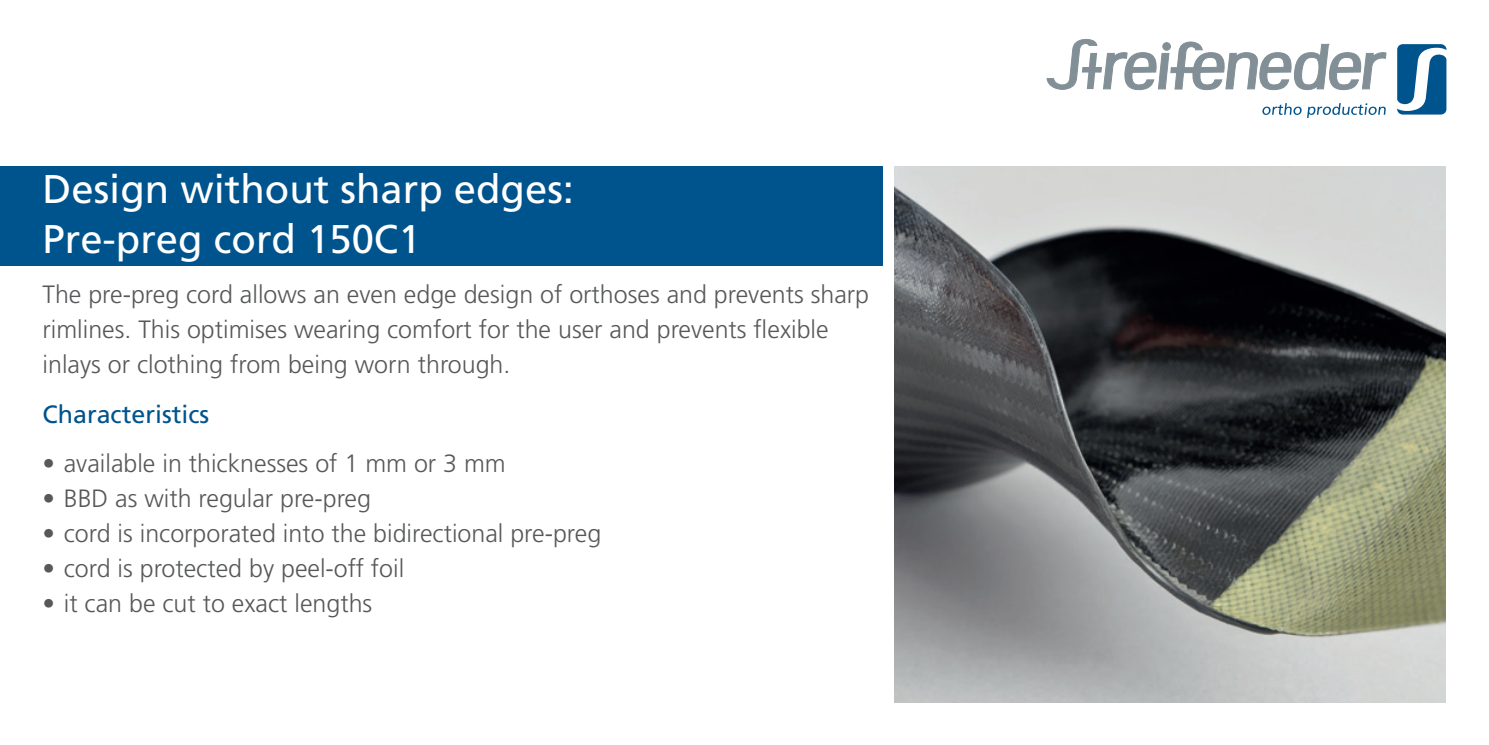
<style>
.page{position:relative;width:1489px;height:745px;background:#fff}
.page>*{position:absolute;margin:0;border:0;box-sizing:border-box;transform-origin:0 0}
.t1{font:40px/50px "Frutiger LT";color:#fff}
.t2{font:300 25px/35px "Frutiger LT";color:#57585a}
.t3{font:25px "Frutiger LT";color:#00548e}
</style>
<div class="page">
<div style="left:0;top:166px;width:882px;height:100px;background:#00548e"></div>
<img style="left:894px;top:166px;width:551px;height:536px">
<svg style="left:1397px;top:44px;width:49px;height:70px"></svg>
<svg style="left:1046px;top:39px;width:340px;height:79px"></svg>
<h1 class="t1" style="left:43px;top:164px;width:533px">Design without sharp edges:<br>Pre-preg cord 150C1</h1>
<p class="t2" style="left:43px;top:277px;width:828px">The pre-preg cord allows an even edge design of orthoses and prevents sharp rimlines. This optimises wearing comfort for the user and prevents flexible inlays or clothing from being worn through.</p>
<p class="t3" style="left:43px;top:399px;width:168px">Characteristics</p>
<p class="t2" style="left:43px;top:446px;width:464px">• available in thicknesses of 1 mm or 3 mm</p>
<p class="t2" style="left:43px;top:481px;width:330px">• BBD as with regular pre-preg</p>
<p class="t2" style="left:43px;top:516px;width:560px">• cord is incorporated into the bidirectional pre-preg</p>
<p class="t2" style="left:43px;top:551px;width:363px">• cord is protected by peel-off foil</p>
<p class="t2" style="left:43px;top:586px;width:331px">• it can be cut to exact lengths</p>
</div>
